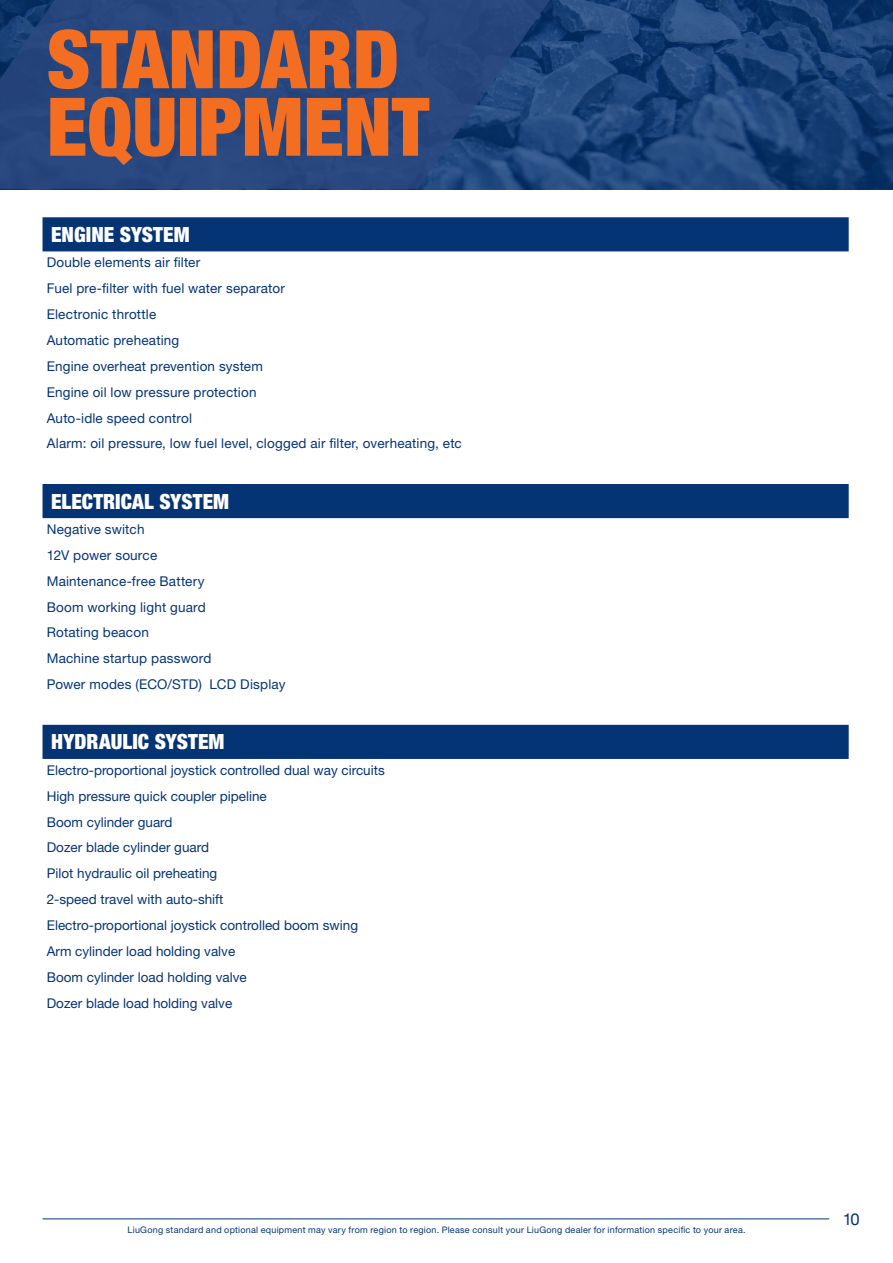
<style>
.page{position:relative;width:893px;height:1263px;background:#fff}
.page>*{position:absolute;margin:0;border:0;box-sizing:border-box;transform-origin:0 0}
.Headings{font:900 condensed 81px/67.5px "Helvetica Neue";color:#f36e21}
.iMac_Helvetical_Medi{font:900 condensed 21px "Helvetica Neue LT Pro";letter-spacing:.005em;color:#fff}
.iMac_Helvetica_Roman{font:16.5px "Helvetica Neue";color:#053474}
.Spec_Page_blue_text{font:13.5px "Helvetica Neue LT Pro";color:#053474}
.table_body{font:9px "Helvetica Neue LT Pro";letter-spacing:.03em;color:#053474}
</style>
<div class="page">
<svg style="left:574px;top:0;width:319px;height:189px"></svg>
<svg style="left:0;top:0;width:574px;height:189px;fill:#28477f"></svg>
<div style="left:43px;top:217px;width:806px;height:34px;background:#053474"></div>
<div style="left:43px;top:725px;width:806px;height:34px;background:#053474"></div>
<div style="left:43px;top:484px;width:806px;height:34px;background:#053474"></div>
<hr style="left:43px;top:1218px;width:786px;height:1px;background:#053474">
<p class="Headings" style="left:47px;top:21px;width:384px">STANDARD<br>EQUIPMENT</p>
<p class="iMac_Helvetical_Medi" style="left:51px;top:222px;width:140px">ENGINE SYSTEM</p>
<p class="Spec_Page_blue_text" style="left:47px;top:254px;width:155px">Double elements air filter</p>
<p class="Spec_Page_blue_text" style="left:47px;top:280px;width:240px">Fuel pre-filter with fuel water separator</p>
<p class="Spec_Page_blue_text" style="left:47px;top:306px;width:111px">Electronic throttle</p>
<p class="Spec_Page_blue_text" style="left:47px;top:332px;width:134px">Automatic preheating</p>
<p class="Spec_Page_blue_text" style="left:47px;top:358px;width:218px">Engine overheat prevention system</p>
<p class="Spec_Page_blue_text" style="left:47px;top:383px;width:211px">Engine oil low pressure protection</p>
<p class="Spec_Page_blue_text" style="left:47px;top:409px;width:147px">Auto-idle speed control</p>
<p class="Spec_Page_blue_text" style="left:47px;top:435px;width:417px">Alarm: oil pressure, low fuel level, clogged air filter, overheating, etc</p>
<p class="iMac_Helvetical_Medi" style="left:51px;top:489px;width:180px">ELECTRICAL SYSTEM</p>
<p class="Spec_Page_blue_text" style="left:47px;top:521px;width:99px">Negative switch</p>
<p class="Spec_Page_blue_text" style="left:47px;top:547px;width:112px">12V power source</p>
<p class="Spec_Page_blue_text" style="left:47px;top:573px;width:159px">Maintenance-free Battery</p>
<p class="Spec_Page_blue_text" style="left:47px;top:598px;width:161px">Boom working light guard</p>
<p class="Spec_Page_blue_text" style="left:47px;top:624px;width:104px">Rotating beacon</p>
<p class="Spec_Page_blue_text" style="left:47px;top:650px;width:166px">Machine startup password</p>
<p class="Spec_Page_blue_text" style="left:47px;top:676px;width:240px">Power modes (ECO/STD) LCD Display</p>
<p class="iMac_Helvetical_Medi" style="left:51px;top:729px;width:175px">HYDRAULIC SYSTEM</p>
<p class="Spec_Page_blue_text" style="left:47px;top:762px;width:340px">Electro-proportional joystick controlled dual way circuits</p>
<p class="Spec_Page_blue_text" style="left:47px;top:787px;width:222px">High pressure quick coupler pipeline</p>
<p class="Spec_Page_blue_text" style="left:47px;top:813px;width:127px">Boom cylinder guard</p>
<p class="Spec_Page_blue_text" style="left:47px;top:839px;width:164px">Dozer blade cylinder guard</p>
<p class="Spec_Page_blue_text" style="left:47px;top:865px;width:172px">Pilot hydraulic oil preheating</p>
<p class="Spec_Page_blue_text" style="left:47px;top:891px;width:178px">2-speed travel with auto-shift</p>
<p class="Spec_Page_blue_text" style="left:47px;top:917px;width:313px">Electro-proportional joystick controlled boom swing</p>
<p class="Spec_Page_blue_text" style="left:47px;top:943px;width:190px">Arm cylinder load holding valve</p>
<p class="Spec_Page_blue_text" style="left:47px;top:969px;width:202px">Boom cylinder load holding valve</p>
<p class="Spec_Page_blue_text" style="left:47px;top:994px;width:187px">Dozer blade load holding valve</p>
<p class="table_body" style="left:128px;top:1225px;width:620px">LiuGong standard and optional equipment may vary from region to region. Please consult your LiuGong dealer for information specific to your area.</p>
<p class="iMac_Helvetica_Roman" style="left:843px;top:1207px;width:18px">10</p>
</div>
